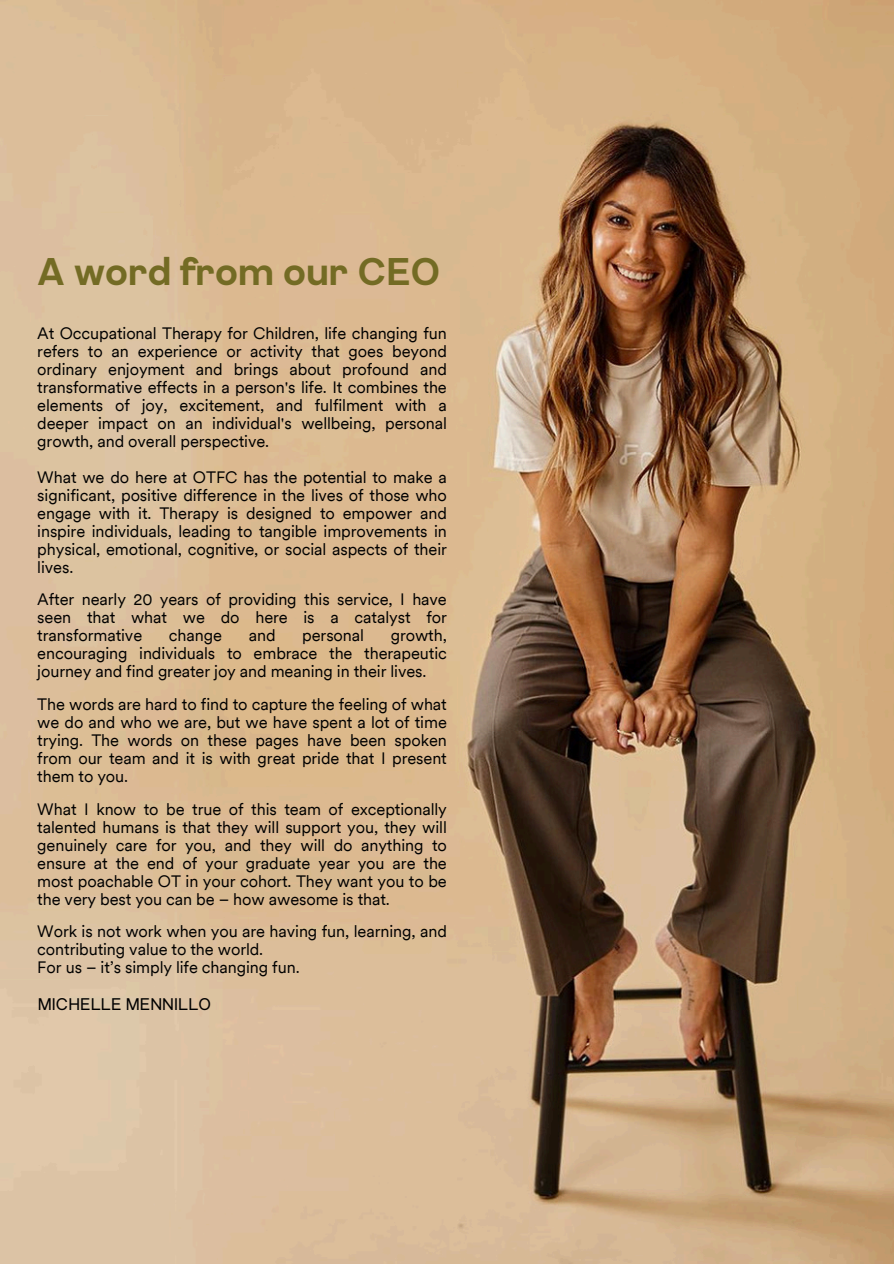
<style>
.page{position:relative;width:894px;height:1264px;background:#fff}
.page>*{position:absolute;margin:0;border:0;box-sizing:border-box;transform-origin:0 0}
.t1{font:700 37.5px "F37 Gruffy";color:#736b24}
.t2{font:16.5px/18px "Circular XXTT";letter-spacing:-.005em;color:#000;text-align:justify}
.t3{font:16.5px "F37 Gruffy";color:#000}
</style>
<div class="page">
<img style="left:0;top:0;width:893px;height:1263px">
<p class="t1" style="left:37px;top:249px;width:404px">A word from our CEO</p>
<h1 class="t2" style="left:37px;top:324px;width:411px">At Occupational Therapy for Children, life changing fun refers to an experience or activity that goes beyond ordinary enjoyment and brings about profound and transformative effects in a person's life. It combines the elements of joy, excitement, and fulfilment with a deeper impact on an individual's wellbeing, personal growth, and overall perspective.</h1>
<p class="t2" style="left:37px;top:468px;width:411px">What we do here at OTFC has the potential to make a significant, positive difference in the lives of those who engage with it. Therapy is designed to empower and inspire individuals, leading to tangible improvements in physical, emotional, cognitive, or social aspects of their lives.</p>
<p class="t2" style="left:37px;top:590px;width:411px">After nearly 20 years of providing this service, I have seen that what we do here is a catalyst for transformative</p>
<p class="t2" style="left:37px;top:626px;width:411px;text-indent:353px">growth, encouraging individuals to embrace the therapeutic journey and find greater joy and meaning in their lives.</p>
<p class="t2" style="left:37px;top:695px;width:411px">The words are hard to find to capture the feeling of what we do and who we are, but we have spent a lot of time trying. The words on these pages have been spoken from our team and it is with great pride that I present them to you.</p>
<p class="t2" style="left:37px;top:799px;width:411px">What I know to be true of this team of exceptionally talented humans is that they will support you, they will genuinely care for you, and they will do anything to ensure at the end of your graduate year you are the most poachable OT in your cohort. They want you to be the very best you can be – how awesome is that.</p>
<p class="t2" style="left:37px;top:922px;width:411px">Work is not work when you are having fun, learning, and contributing value to the world.</p>
<p class="t2" style="left:37px;top:958px;width:264px">For us – it’s simply life changing fun.</p>
<p class="t2" style="left:169px;top:626px;width:55px">change</p>
<p class="t2" style="left:249px;top:626px;width:28px">and</p>
<p class="t2" style="left:302px;top:626px;width:63px">personal</p>
<h2 class="t3" style="left:38px;top:993px;width:175px">MICHELLE MENNILLO</h2>
</div>
